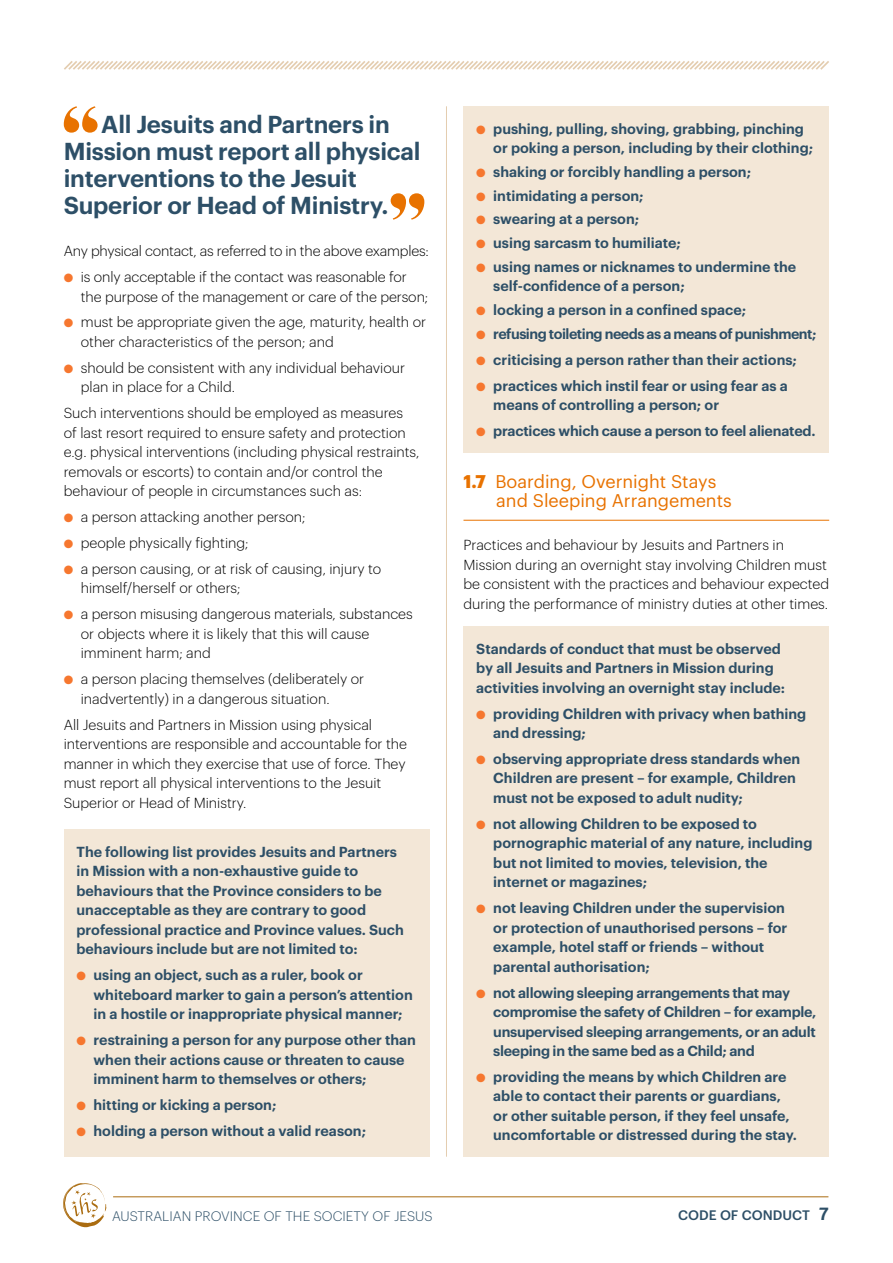
<style>
.page{position:relative;width:893px;height:1263px;background:#fff}
.page>*{position:absolute;margin:0;border:0;box-sizing:border-box;transform-origin:0 0}
.t1{font:600 24px/27px "Graphik";letter-spacing:-.01em;color:#2d4f67}
.t2{font:18px/19.5px "Graphik";color:#e87200}
.t3{font:600 14.25px/19.5px "Graphik";color:#2d4f67}
.t4{font:300 14.25px/19.5px "Graphik";color:#000}
.t5{font:600 14.25px/19.5px "Graphik";letter-spacing:-.02em;color:#2d4f67}
.t6{font:600 14.25px "Graphik";letter-spacing:-.035em;color:#2d4f67}
.t7{font:300 13.5px "Graphik";letter-spacing:.005em;color:#2d4f67}
.t8{font:500 13.5px "Graphik";color:#2d4f67}
.s1{color:#f6772f}
.s2{font-weight:700}
.s3{font-family:"Post Grotesk";font-weight:700;font-size:18px}
</style>
<div class="page">
<hr style="left:113px;top:1196px;width:715px;height:1px;background:#aa6c10">
<svg style="left:64px;top:61px;width:765px;height:9px"></svg>
<hr style="left:446px;top:106px;width:1px;height:1051px;background:#e4cdb0">
<svg style="left:63px;top:1183px;width:44px;height:44px"></svg>
<div style="left:64px;top:829px;width:365px;height:328px;background:#f3e7d7"></div>
<div style="left:463px;top:106px;width:366px;height:347px;background:#f3e7d7"></div>
<div style="left:463px;top:626px;width:366px;height:531px;background:#f3e7d7"></div>
<hr style="left:463px;top:520px;width:366px;height:1px;background:#e87200">
<svg style="left:64px;top:106px;width:34px;height:27px"></svg>
<svg style="left:391px;top:193px;width:33px;height:27px"></svg>
<h1 class="t1" style="left:64px;top:108px;width:358px;text-indent:38px">All Jesuits and Partners in<br>Mission must report all physical interventions to the Jesuit<br>Superior or Head of Ministry.</h1>
<p class="t4" style="left:64px;top:240px;width:367px">Any physical contact, as referred to in the above examples:</p>
<p class="t4" style="left:81px;top:266px;width:349px;text-indent:-17px"><span class="s1">●</span> is only acceptable if the contact was reasonable for the purpose of the management or care of the person;</p>
<p class="t4" style="left:81px;top:311px;width:347px;text-indent:-17px"><span class="s1">●</span> must be appropriate given the age, maturity, health or other characteristics of the person; and</p>
<p class="t4" style="left:81px;top:357px;width:326px;text-indent:-17px"><span class="s1">●</span> should be consistent with any individual behaviour plan in place for a Child.</p>
<p class="t4" style="left:64px;top:402px;width:357px">Such interventions should be employed as measures of last resort required to ensure safety and protection e.g. physical interventions (including physical restraints, removals or escorts) to contain and/or control the behaviour of people in circumstances such as:</p>
<p class="t4" style="left:64px;top:506px;width:243px"><span class="s1">●</span> a person attacking another person;</p>
<p class="t4" style="left:64px;top:532px;width:186px"><span class="s1">●</span> people physically fighting;</p>
<p class="t4" style="left:81px;top:558px;width:302px;text-indent:-17px"><span class="s1">●</span> a person causing, or at risk of causing, injury to himself/herself or others;</p>
<p class="t4" style="left:81px;top:603px;width:334px;text-indent:-17px"><span class="s1">●</span> a person misusing dangerous materials, substances or objects where it is likely that this will cause imminent harm; and</p>
<p class="t4" style="left:81px;top:668px;width:285px;text-indent:-17px"><span class="s1">●</span> a person placing themselves (deliberately or inadvertently) in a dangerous situation.</p>
<p class="t4" style="left:64px;top:713px;width:345px">All Jesuits and Partners in Mission using physical interventions are responsible and accountable for the manner in which they exercise that use of force. They must report all physical interventions to the Jesuit Superior or Head of Ministry.</p>
<p class="t3" style="left:77px;top:840px;width:329px">The following list provides Jesuits and Partners in Mission with a non-exhaustive guide to behaviours that the Province considers to be unacceptable as they are contrary to good professional practice and Province values. Such behaviours include but are not limited to:</p>
<p class="t3" style="left:94px;top:964px;width:321px;text-indent:-17px"><span class="s1">●</span> using an object, such as a ruler, book or whiteboard marker to gain a person’s attention in a hostile or inappropriate physical manner;</p>
<p class="t3" style="left:94px;top:1029px;width:324px;text-indent:-17px"><span class="s1">●</span> restraining a person for any purpose other than when their actions cause or threaten to cause imminent harm to themselves or others;</p>
<p class="t3" style="left:77px;top:1094px;width:201px"><span class="s1">●</span> hitting or kicking a person;</p>
<p class="t3" style="left:77px;top:1120px;width:291px"><span class="s1">●</span> holding a person without a valid reason;</p>
<p class="t3" style="left:493px;top:117px;width:321px;text-indent:-17px"><span class="s1">●</span> pushing, pulling, shoving, grabbing, pinching or poking a person, including by their clothing;</p>
<p class="t3" style="left:476px;top:161px;width:276px"><span class="s1">●</span> shaking or forcibly handling a person;</p>
<p class="t3" style="left:476px;top:184px;width:169px"><span class="s1">●</span> intimidating a person;</p>
<p class="t3" style="left:476px;top:208px;width:164px"><span class="s1">●</span> swearing at a person;</p>
<p class="t3" style="left:476px;top:232px;width:206px"><span class="s1">●</span> using sarcasm to humiliate;</p>
<p class="t3" style="left:493px;top:256px;width:304px;text-indent:-17px"><span class="s1">●</span> using names or nicknames to undermine the self-confidence of a person;</p>
<p class="t3" style="left:476px;top:299px;width:271px"><span class="s1">●</span> locking a person in a confined space;</p>
<p class="t6" style="left:476px;top:323px;width:342px"><span class="s1">●</span> refusing toileting needs as a means of punishment;</p>
<p class="t3" style="left:476px;top:348px;width:322px"><span class="s1">●</span> criticising a person rather than their actions;</p>
<p class="t3" style="left:493px;top:374px;width:296px;text-indent:-17px"><span class="s1">●</span> practices which instil fear or using fear as a means of controlling a person; or</p>
<p class="t3" style="left:476px;top:420px;width:341px"><span class="s1">●</span> practices which cause a person to feel alienated.</p>
<p class="t2" style="left:496px;top:470px;width:237px;text-indent:-33px"><span class="s2">1.7</span> Boarding, Overnight Stays and Sleeping Arrangements</p>
<p class="t4" style="left:463px;top:534px;width:367px">Practices and behaviour by Jesuits and Partners in Mission during an overnight stay involving Children must be consistent with the practices and behaviour expected during the performance of ministry duties at other times.</p>
<p class="t3" style="left:476px;top:637px;width:310px">Standards of conduct that must be observed by all Jesuits and Partners in Mission during activities involving an overnight stay include:</p>
<p class="t3" style="left:493px;top:702px;width:315px;text-indent:-17px"><span class="s1">●</span> providing Children with privacy when bathing and dressing;</p>
<p class="t3" style="left:493px;top:748px;width:308px;text-indent:-17px"><span class="s1">●</span> observing appropriate dress standards when<br>Children are present – for example, Children must not be exposed to adult nudity;</p>
<p class="t3" style="left:493px;top:813px;width:321px;text-indent:-17px"><span class="s1">●</span> not allowing Children to be exposed to pornographic material of any nature, including but not limited to movies, television, the internet or magazines;</p>
<p class="t3" style="left:493px;top:897px;width:296px;text-indent:-17px"><span class="s1">●</span> not leaving Children under the supervision or protection of unauthorised persons – for example, hotel staff or friends – without parental authorisation;</p>
<p class="t5" style="left:493px;top:981px;width:325px;text-indent:-17px"><span class="s1">●</span> not allowing sleeping arrangements that may compromise the safety of Children – for example, unsupervised sleeping arrangements, or an adult sleeping in the same bed as a Child; and</p>
<p class="t3" style="left:493px;top:1066px;width:305px;text-indent:-17px"><span class="s1">●</span> providing the means by which Children are able to contact their parents or guardians, or other suitable person, if they feel unsafe, uncomfortable or distressed during the stay.</p>
<p class="t7" style="left:112px;top:1206px;width:322px">AUSTRALIAN PROVINCE OF THE SOCIETY OF JESUS</p>
<p class="t8" style="left:678px;top:1205px;width:152px">CODE OF CONDUCT <span class="s3">7</span></p>
</div>
